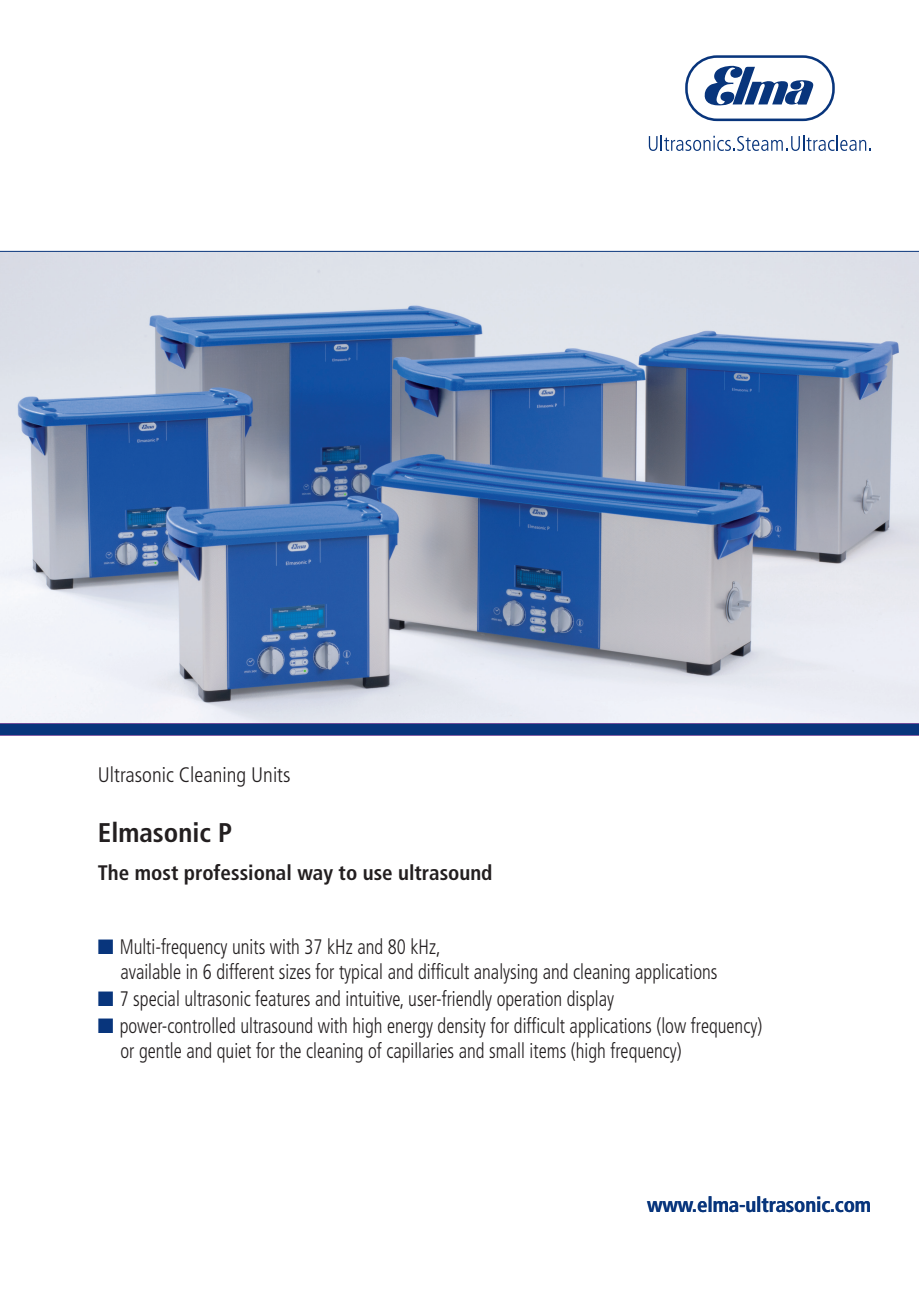
<style>
.page{position:relative;width:919px;height:1289px;background:#fff}
.page>*{position:absolute;margin:0;border:0;box-sizing:border-box;transform-origin:0 0}
.t1{font:700 condensed 27px "Frutiger";color:#231f20}
.t2{font:300 condensed 21px/25.2px "Frutiger";color:#231f20;scale:.9 1}
.t3{font:700 condensed 21px "Frutiger";color:#231f20}
.t4{font:700 condensed 21px "Frutiger";letter-spacing:-.01em;color:#08357c}
.t5{font:300 condensed 21px "Frutiger";color:#231f20}
.s1{color:#08357c}
</style>
<div class="page">
<img style="left:0;top:252px;width:918px;height:471px">
<hr style="left:0;top:251px;width:918px;height:1px;background:#08357c">
<div style="left:0;top:723px;width:918px;height:12px;background:#08357c"></div>
<svg style="left:685px;top:55px;width:149px;height:66px"></svg>
<svg style="left:648px;top:135px;width:223px;height:16px"></svg>
<p class="t5" style="left:98px;top:762px;width:194px">Ultrasonic Cleaning Units</p>
<p class="t1" style="left:98px;top:816px;width:136px">Elmasonic P</p>
<p class="t3" style="left:98px;top:860px;width:396px">The most professional way to use ultrasound</p>
<p class="t2" style="left:120px;top:934px;width:664px;text-indent:-23px"><span class="s1">■</span> Multi-frequency units with 37 kHz and 80 kHz,<br>available in 6 different sizes for typical and difficult analysing and cleaning applications</p>
<p class="t2" style="left:98px;top:986px;width:575px"><span class="s1">■</span> 7 special ultrasonic features and intuitive, user-friendly operation display</p>
<p class="t2" style="left:98px;top:1013px;width:739px"><span class="s1">■</span> power-controlled ultrasound with high energy density for difficult applications (low frequency)</p>
<p class="t2" style="left:120px;top:1038px;width:625px">or gentle and quiet for the cleaning of capillaries and small items (high frequency)</p>
<p class="t4" style="left:647px;top:1192px;width:225px">www.elma-ultrasonic.com</p>
</div>
